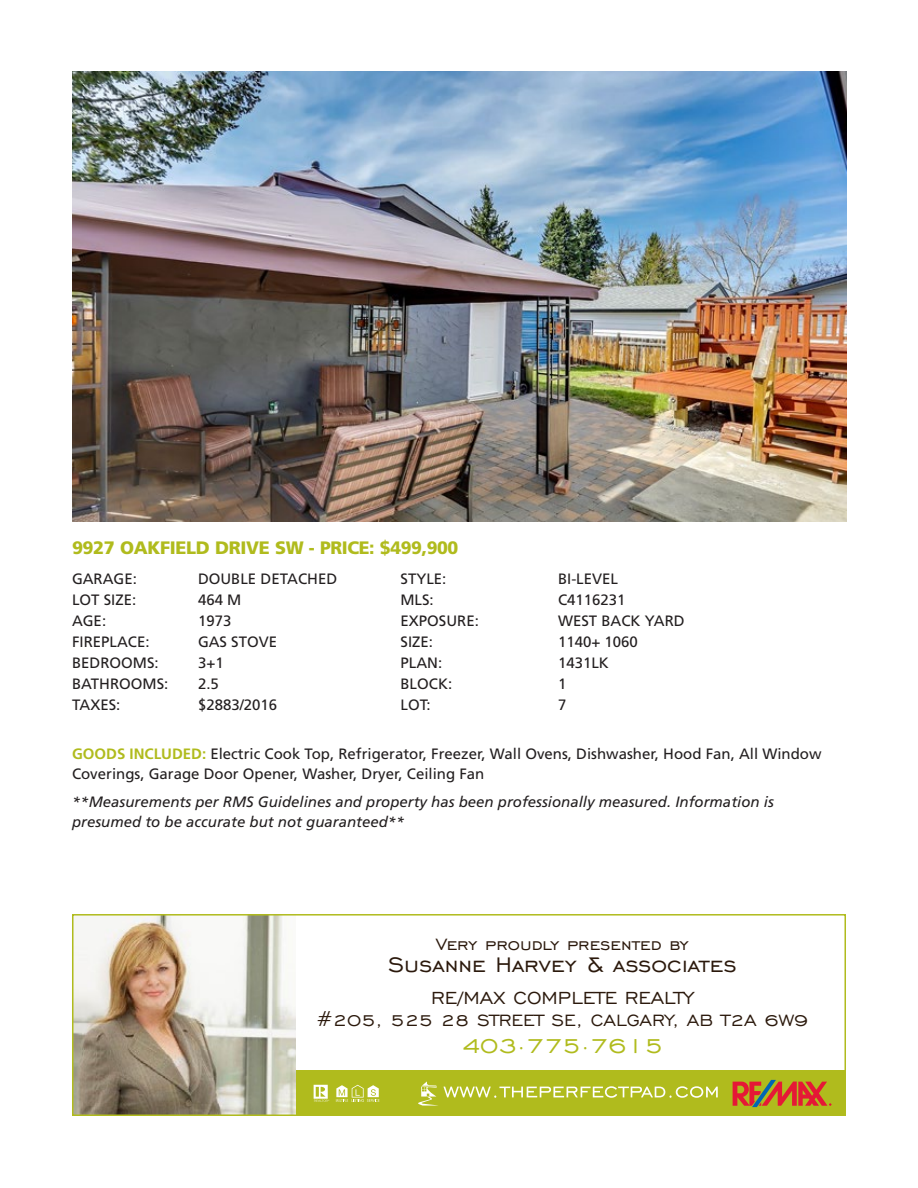
<style>
.page{position:relative;width:918px;height:1188px;background:#fff}
.page>*{position:absolute;margin:0;border:0;box-sizing:border-box;transform-origin:0 0}
.t1{font:27px "Engravers Gothic BT";color:#2b190c}
.t2{font:27px "Engravers Gothic BT";color:#b0bb1d}
.t3{font:22.5px "Engravers Gothic BT";color:#2b190c}
.t4{font:21px "Engravers Gothic BT";color:#2b190c}
.t5{font:900 18px "Frutiger LT Std";letter-spacing:-.02em;color:#b0bb1d}
.t6{font:15px/19.5px "Frutiger LT Std";color:#231f20}
.t7{font:italic 15px/19.5px "Frutiger LT Std";color:#231f20}
.s1{font-weight:700;color:#b0bb1d}
</style>
<div class="page">
<img style="left:72px;top:72px;width:774px;height:450px">
<div style="left:72px;top:1070px;width:774px;height:45px;background:#b0bb1d"></div>
<img style="left:75px;top:917px;width:221px;height:196px">
<div style="left:72px;top:914px;width:774px;height:202px;border:2px solid #b0bb1d"></div>
<svg style="left:418px;top:1081px;width:300px;height:25px"></svg>
<svg style="left:336px;top:1085px;width:43px;height:17px"></svg>
<svg style="left:314px;top:1085px;width:15px;height:17px"></svg>
<svg style="left:733px;top:1080px;width:99px;height:27px"></svg>
<p class="t5" style="left:72px;top:536px;width:388px">9927 OAKFIELD DRIVE SW - PRICE: $499,900</p>
<p class="t6" style="left:72px;top:569px;width:66px">GARAGE:</p>
<p class="t6" style="left:198px;top:569px;width:141px">DOUBLE DETACHED</p>
<p class="t6" style="left:400px;top:569px;width:47px">STYLE:</p>
<p class="t6" style="left:558px;top:569px;width:62px">BI-LEVEL</p>
<p class="t6" style="left:72px;top:590px;width:66px">LOT SIZE:</p>
<p class="t6" style="left:198px;top:590px;width:45px">464 M</p>
<p class="t6" style="left:400px;top:590px;width:35px">MLS:</p>
<p class="t6" style="left:558px;top:590px;width:69px">C4116231</p>
<p class="t6" style="left:72px;top:611px;width:36px">AGE:</p>
<p class="t6" style="left:198px;top:611px;width:35px">1973</p>
<p class="t6" style="left:400px;top:611px;width:80px">EXPOSURE:</p>
<p class="t6" style="left:558px;top:611px;width:128px">WEST BACK YARD</p>
<p class="t6" style="left:72px;top:632px;width:79px">FIREPLACE:</p>
<p class="t6" style="left:198px;top:632px;width:81px">GAS STOVE</p>
<p class="t6" style="left:400px;top:632px;width:34px">SIZE:</p>
<p class="t6" style="left:558px;top:632px;width:81px">1140+ 1060</p>
<p class="t6" style="left:72px;top:653px;width:88px">BEDROOMS:</p>
<p class="t6" style="left:198px;top:653px;width:27px">3+1</p>
<p class="t6" style="left:400px;top:653px;width:43px">PLAN:</p>
<p class="t6" style="left:558px;top:653px;width:52px">1431LK</p>
<p class="t6" style="left:72px;top:674px;width:98px">BATHROOMS:</p>
<p class="t6" style="left:198px;top:674px;width:22px">2.5</p>
<p class="t6" style="left:400px;top:674px;width:53px">BLOCK:</p>
<p class="t6" style="left:558px;top:674px;width:10px">1</p>
<p class="t6" style="left:72px;top:695px;width:50px">TAXES:</p>
<p class="t6" style="left:198px;top:695px;width:81px">$2883/2016</p>
<p class="t6" style="left:400px;top:695px;width:32px">LOT:</p>
<p class="t6" style="left:558px;top:695px;width:10px">7</p>
<p class="t6" style="left:72px;top:744px;width:751px"><span class="s1">GOODS INCLUDED:</span> Electric Cook Top, Refrigerator, Freezer, Wall Ovens, Dishwasher, Hood Fan, All Window<br>Coverings, Garage Door Opener, Washer, Dryer, Ceiling Fan</p>
<p class="t7" style="left:72px;top:792px;width:703px">**Measurements per RMS Guidelines and property has been professionally measured. Information is presumed to be accurate but not guaranteed**</p>
<p class="t4" style="left:436px;top:932px;width:255px">Very proudly presented by</p>
<p class="t1" style="left:388px;top:950px;width:350px">Susanne Harvey &amp; associates</p>
<p class="t3" style="left:431px;top:985px;width:264px">RE/MAX COMPLETE REALTY</p>
<p class="t4" style="left:317px;top:1009px;width:493px">#205, 525 28 STREET SE, CALGARY, AB T2A 6W9</p>
<p class="t2" style="left:462px;top:1031px;width:202px">403.775.7615</p>
</div>
